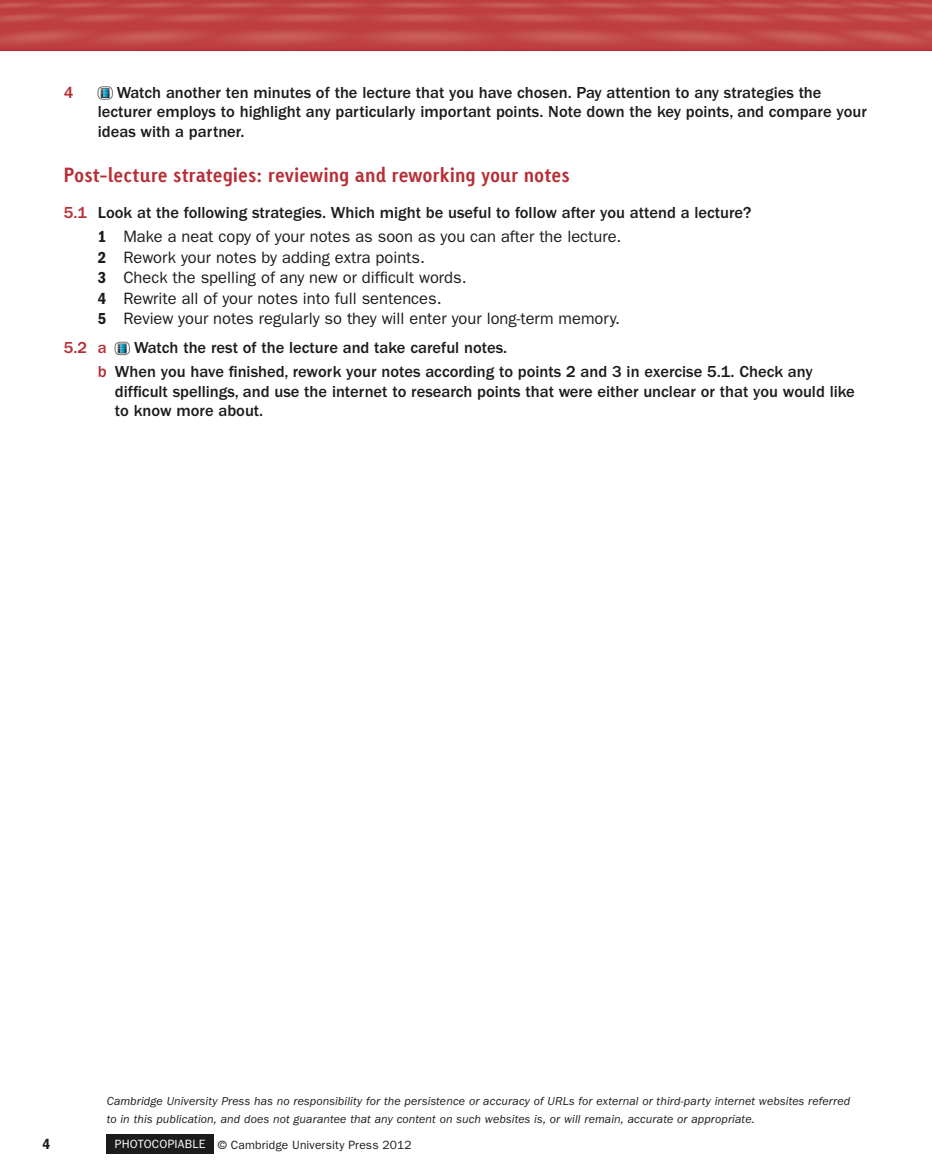
<style>
.page{position:relative;width:932px;height:1174px;background:#fff}
.page>*{position:absolute;margin:0;border:0;box-sizing:border-box;transform-origin:0 0}
.t1{font:700 19.5px "Tetria LT Com";color:#b72e36}
.t2{font:500 16.5px/19.5px "ITC Franklin Gothic Std";color:#1c1c1b}
.t3{font:16.5px/20.5px "ITC Franklin Gothic Std";color:#1c1c1b}
.t4{font:500 16.5px "ITC Franklin Gothic Std";color:#b72e36}
.t5{font:15px "ITC Franklin Gothic Std Dm Cd";color:#1c1c1b}
.t6{font:italic 12px/18px "ITC Franklin Gothic Std";letter-spacing:.01em;color:#1c1c1b}
.t7{font:12px "ITC Franklin Gothic Std";letter-spacing:.015em;color:#1c1c1b}
.s1{color:#b72e36}
.s2{font-family:"ITC Franklin Gothic Std Dm Cd";font-weight:400}
.s3{font-weight:400}
.s4{font-family:"ITC Franklin Gothic Std Dm Cd"}
.s5{color:#fff}
</style>
<div class="page">
<div style="left:106px;top:1134px;width:108px;height:19px;background:#1c1c1b"></div>
<div style="left:98px;top:87px;width:14px;height:12px;border:1px solid #717070;border-radius:4px"></div>
<svg style="left:100px;top:88px;width:10px;height:10px"></svg>
<div style="left:115px;top:342px;width:14px;height:13px;border:1px solid #717070;border-radius:4px"></div>
<svg style="left:117px;top:343px;width:10px;height:10px"></svg>
<svg style="left:0;top:0;width:931px;height:51px;background:#c04648"></svg>
<p class="t4" style="left:64px;top:83px;width:11px">4</p>
<p class="t2" style="left:98px;top:83px;width:770px;text-indent:19px">Watch another ten minutes of the lecture that you have chosen. Pay attention to any strategies the lecturer employs to highlight any particularly important points. Note down the key points, and compare your ideas with a partner.</p>
<p class="t1" style="left:64px;top:162px;width:507px">Post-lecture strategies: reviewing and reworking your notes</p>
<p class="t2" style="left:98px;top:201px;width:654px;line-height:23.7px;text-indent:-34px"><span class="s1">5.1</span> Look at the following strategies. Which might be useful to follow after you attend a lecture?<br><span class="s2">1</span> <span class="s3">Make a neat copy of your notes as soon as you can after the lecture.</span></p>
<p class="t3" style="left:98px;top:247px;width:523px"><span class="s4">2</span> Rework your notes by adding extra points.<br><span class="s4">3</span> Check the spelling of any new or difficult words.<br><span class="s4">4</span> Rewrite all of your notes into full sentences.<br><span class="s4">5</span> Review your notes regularly so they will enter your long-term memory.</p>
<p class="t4" style="left:64px;top:339px;width:44px">5.2 a</p>
<p class="t2" style="left:98px;top:336px;width:716px;line-height:23.7px;text-indent:36px">Watch the rest of the lecture and take careful notes.<br><span class="s1">b</span> When you have finished, rework your notes according to points 2 and 3 in exercise 5.1. Check any</p>
<p class="t2" style="left:115px;top:381px;width:741px">difficult spellings, and use the internet to research points that were either unclear or that you would like to know more about.</p>
<p class="t6" style="left:107px;top:1092px;width:744px">Cambridge University Press has no responsibility for the persistence or accuracy of URLs for external or third-party internet websites referred to in this publication, and does not guarantee that any content on such websites is, or will remain, accurate or appropriate.</p>
<p class="t5" style="left:43px;top:1135px;width:9px">4</p>
<p class="t7" style="left:115px;top:1138px;width:298px"><span class="s5">PHOTOCOPIABLE</span> © Cambridge University Press 2012</p>
</div>
